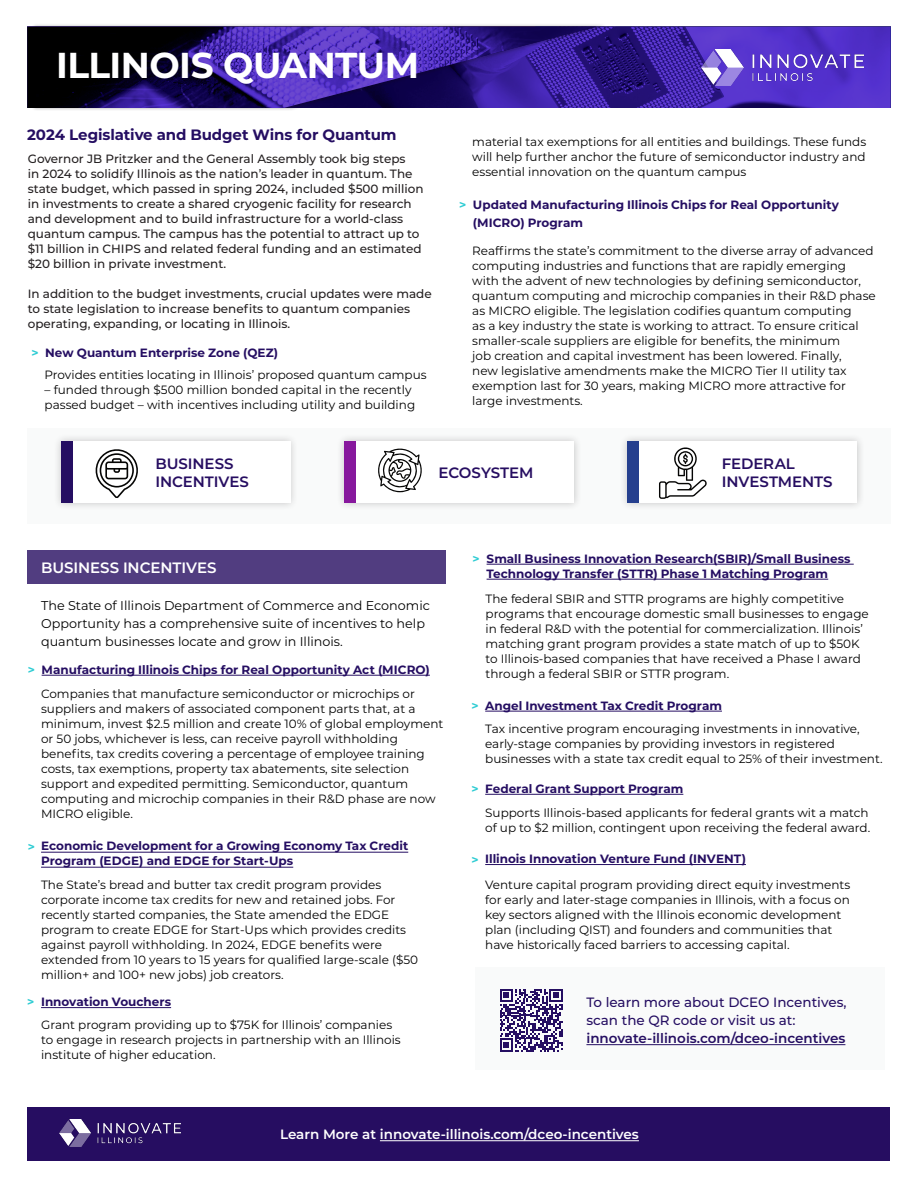
<style>
.page{position:relative;width:918px;height:1188px;background:#fff}
.page>*{position:absolute;margin:0;border:0;box-sizing:border-box;transform-origin:0 0}
.Heading_1{font:700 36px "Montserrat";letter-spacing:-.015em;color:#fff}
.Heading_1-2{font:600 15px/18px "Montserrat";letter-spacing:-.005em;color:#260d61}
.Heading_1-3{font:700 15px "Montserrat";letter-spacing:-.005em;color:#250e62}
.Heading_1-4{font:600 15px "Montserrat";letter-spacing:-.005em;color:#fff}
.Body{font:500 13.5px/18px "Montserrat";color:#250e62}
.Body-2{font:600 13.5px "Montserrat";color:#fff}
.Body-3{font:600 13.5px "Montserrat";color:#250e62}
.Body-4{font:12.75px/18px "Montserrat";color:#000}
.Body-5{font:12px/15px "Montserrat";color:#000}
.Body-6{font:500 12px/15px "Montserrat";color:#231f20}
.Heading_1-5{font:700 12px/15px "Montserrat";color:#250e62}
.Body-7{font:700 12px/15px "Montserrat";color:#250e62}
.Heading_1-6{font:700 12px "Montserrat";color:#2dccd3}
.s1{font-weight:700;color:#250e62}
</style>
<div class="page">
<div style="left:28px;top:1107px;width:862px;height:53px;background:#260d61"></div>
<div style="left:32px;top:24px;width:574px;height:87px;background:#231f20;opacity:.3"></div>
<svg style="left:27px;top:27px;width:864px;height:81px;background:#321d83"></svg>
<div style="left:28px;top:551px;width:418px;height:33px;background:#513d80"></div>
<hr style="left:42px;top:675px;width:388px;height:1px;background:#250e62">
<hr style="left:485px;top:794px;width:198px;height:1px;background:#250e62">
<hr style="left:485px;top:864px;width:261px;height:1px;background:#250e62">
<hr style="left:485px;top:711px;width:237px;height:1px;background:#250e62">
<img style="left:60px;top:1120px;width:120px;height:26px">
<img style="left:702px;top:50px;width:161px;height:35px">
<div style="left:476px;top:968px;width:409px;height:102px;background:#f9fafa"></div>
<svg style="left:500px;top:989px;width:63px;height:63px"></svg>
<hr style="left:586px;top:1044px;width:259px;height:1px;background:#250e62">
<hr style="left:380px;top:1140px;width:259px;height:1px;background:#fff">
<div style="left:27px;top:428px;width:864px;height:95px;background:#f9fafa"></div>
<div style="left:53px;top:433px;width:246px;height:78px;background:#231f20;opacity:.25"></div>
<div style="left:61px;top:442px;width:229px;height:61px;background:#fff"></div>
<div style="left:336px;top:433px;width:246px;height:78px;background:#231f20;opacity:.25"></div>
<div style="left:344px;top:442px;width:230px;height:61px;background:#fff"></div>
<div style="left:619px;top:433px;width:246px;height:78px;background:#231f20;opacity:.25"></div>
<div style="left:628px;top:442px;width:229px;height:61px;background:#fff"></div>
<div style="left:61px;top:442px;width:12px;height:61px;background:#250e62"></div>
<div style="left:344px;top:442px;width:12px;height:61px;background:#87189d"></div>
<div style="left:628px;top:442px;width:11px;height:61px;background:#253f8e"></div>
<svg style="left:95px;top:449px;width:43px;height:49px"></svg>
<svg style="left:378px;top:448px;width:44px;height:45px"></svg>
<svg style="left:659px;top:447px;width:48px;height:51px"></svg>
<hr style="left:487px;top:564px;width:367px;height:1px;background:#250e62">
<hr style="left:487px;top:579px;width:341px;height:1px;background:#250e62">
<hr style="left:41px;top:852px;width:367px;height:1px;background:#250e62">
<hr style="left:41px;top:867px;width:252px;height:1px;background:#250e62">
<hr style="left:41px;top:1007px;width:130px;height:1px;background:#250e62">
<p class="Heading_1" style="left:56px;top:39px;width:364px">ILLINOIS QUANTUM</p>
<p class="Heading_1-3" style="left:27px;top:123px;width:371px">2024 Legislative and Budget Wins for Quantum</p>
<p class="Body-6" style="left:28px;top:151px;width:397px">Governor JB Pritzker and the General Assembly took big steps<br>in 2024 to solidify Illinois as the nation’s leader in quantum. The state budget, which passed in spring 2024, included $500 million in investments to create a shared cryogenic facility for research and development and to build infrastructure for a world-class quantum campus. The campus has the potential to attract up to $11 billion in CHIPS and related federal funding and an estimated $20 billion in private investment.</p>
<p class="Body-6" style="left:28px;top:286px;width:406px">In addition to the budget investments, crucial updates were made to state legislation to increase benefits to quantum companies operating, expanding, or locating in Illinois.</p>
<p class="Heading_1-6" style="left:31px;top:344px;width:9px">&gt;</p>
<p class="Heading_1-5" style="left:45px;top:344px;width:235px">New Quantum Enterprise Zone (QEZ)</p>
<p class="Body-5" style="left:45px;top:367px;width:384px">Provides entities locating in Illinois’ proposed quantum campus</p>
<p class="Body-5" style="left:45px;top:382px;width:372px">– funded through $500 million bonded capital in the recently passed budget – with incentives including utility and building</p>
<p class="Body-5" style="left:472px;top:134px;width:395px;text-align:justify">material tax exemptions for all entities and buildings. These funds will help further anchor the future of semiconductor industry and essential innovation on the quantum campus</p>
<p class="Heading_1-6" style="left:459px;top:196px;width:9px">&gt;</p>
<p class="Heading_1-5" style="left:473px;top:195px;width:368px;line-height:18px">Updated Manufacturing Illinois Chips for Real Opportunity (MICRO) Program</p>
<p class="Body-5" style="left:472px;top:243px;width:405px">Reaffirms the state’s commitment to the diverse array of advanced computing industries and functions that are rapidly emerging with the advent of new technologies by defining semiconductor, quantum computing and microchip companies in their R&amp;D phase as MICRO eligible. The legislation codifies quantum computing<br>as a key industry the state is working to attract. To ensure critical smaller-scale suppliers are eligible for benefits, the minimum<br>job creation and capital investment has been lowered. Finally,<br>new legislative amendments make the MICRO Tier II utility tax exemption last for 30 years, making MICRO more attractive for large investments.</p>
<p class="Heading_1-2" style="left:155px;top:454px;width:95px">BUSINESS<br>INCENTIVES</p>
<p class="Heading_1-2" style="left:439px;top:463px;width:96px">ECOSYSTEM</p>
<p class="Heading_1-2" style="left:722px;top:454px;width:112px">FEDERAL<br>INVESTMENTS</p>
<p class="Heading_1-4" style="left:41px;top:557px;width:177px">BUSINESS INCENTIVES</p>
<p class="Body-4" style="left:41px;top:596px;width:391px">The State of Illinois Department of Commerce and Economic<br>Opportunity has a comprehensive suite of incentives to help quantum businesses locate and grow in Illinois.</p>
<p class="Heading_1-6" style="left:28px;top:661px;width:9px">&gt;</p>
<p class="Heading_1-5" style="left:42px;top:662px;width:390px">Manufacturing Illinois Chips for Real Opportunity Act (MICRO)</p>
<p class="Body-5" style="left:41px;top:686px;width:404px">Companies that manufacture semiconductor or microchips or suppliers and makers of associated component parts that, at a minimum, invest $2.5 million and create 10% of global employment or 50 jobs, whichever is less, can receive payroll withholding benefits, tax credits covering a percentage of employee training costs, tax exemptions, property tax abatements, site selection support and expedited permitting. Semiconductor, quantum computing and microchip companies in their R&amp;D phase are now MICRO eligible.</p>
<p class="Body-7" style="left:41px;top:838px;width:369px">Economic Development for a Growing Economy Tax Credit<br>Program (EDGE) and EDGE for Start-Ups</p>
<p class="Body-5" style="left:41px;top:877px;width:379px">The State’s bread and butter tax credit program provides corporate income tax credits for new and retained jobs. For recently started companies, the State amended the EDGE program to create EDGE for Start-Ups which provides credits against payroll withholding. In 2024, EDGE benefits were extended from 10 years to 15 years for qualified large-scale ($50 million+ and 100+ new jobs) job creators.</p>
<p class="Body-5" style="left:41px;top:990px;width:353px;line-height:22.6px"><span class="s1">Innovation Vouchers<br></span>Grant program providing up to $75K for Illinois’ companies</p>
<p class="Body-5" style="left:41px;top:1031px;width:361px">to engage in research projects in partnership with an Illinois institute of higher education.</p>
<p class="Heading_1-6" style="left:28px;top:838px;width:9px">&gt;</p>
<p class="Heading_1-6" style="left:27px;top:993px;width:9px">&gt;</p>
<p class="Heading_1-6" style="left:472px;top:550px;width:9px">&gt;</p>
<p class="Heading_1-5" style="left:487px;top:551px;width:365px">Small Business Innovation Research(SBIR)/Small Business<br>Technology Transfer (STTR) Phase 1 Matching Program</p>
<p class="Body-5" style="left:486px;top:591px;width:385px">The federal SBIR and STTR programs are highly competitive programs that encourage domestic small businesses to engage in federal R&amp;D with the potential for commercialization. Illinois’ matching grant program provides a state match of up to $50K to Illinois-based companies that have received a Phase I award through a federal SBIR or STTR program.</p>
<p class="Heading_1-5" style="left:485px;top:698px;width:238px">Angel Investment Tax Credit Program</p>
<p class="Heading_1-6" style="left:471px;top:697px;width:9px">&gt;</p>
<p class="Body-5" style="left:485px;top:721px;width:399px">Tax incentive program encouraging investments in innovative, early-stage companies by providing investors in registered businesses with a state tax credit equal to 25% of their investment.</p>
<p class="Heading_1-6" style="left:471px;top:780px;width:9px">&gt;</p>
<p class="Heading_1-5" style="left:485px;top:781px;width:200px">Federal Grant Support Program</p>
<p class="Body-5" style="left:485px;top:805px;width:387px">Supports Illinois-based applicants for federal grants wit a match of up to $2 million, contingent upon receiving the federal award.</p>
<p class="Heading_1-6" style="left:471px;top:851px;width:9px">&gt;</p>
<p class="Heading_1-5" style="left:485px;top:851px;width:262px">Illinois Innovation Venture Fund (INVENT)</p>
<p class="Body-5" style="left:485px;top:877px;width:367px">Venture capital program providing direct equity investments for early and later-stage companies in Illinois, with a focus on key sectors aligned with the Illinois economic development plan (including QIST) and founders and communities that have historically faced barriers to accessing capital.</p>
<p class="Body" style="left:586px;top:993px;width:262px">To learn more about DCEO Incentives, scan the QR code or visit us at:</p>
<p class="Body-3" style="left:586px;top:1029px;width:260px">innovate-illinois.com/dceo-incentives</p>
<p class="Body-2" style="left:280px;top:1125px;width:360px">Learn More at innovate-illinois.com/dceo-incentives</p>
</div>
